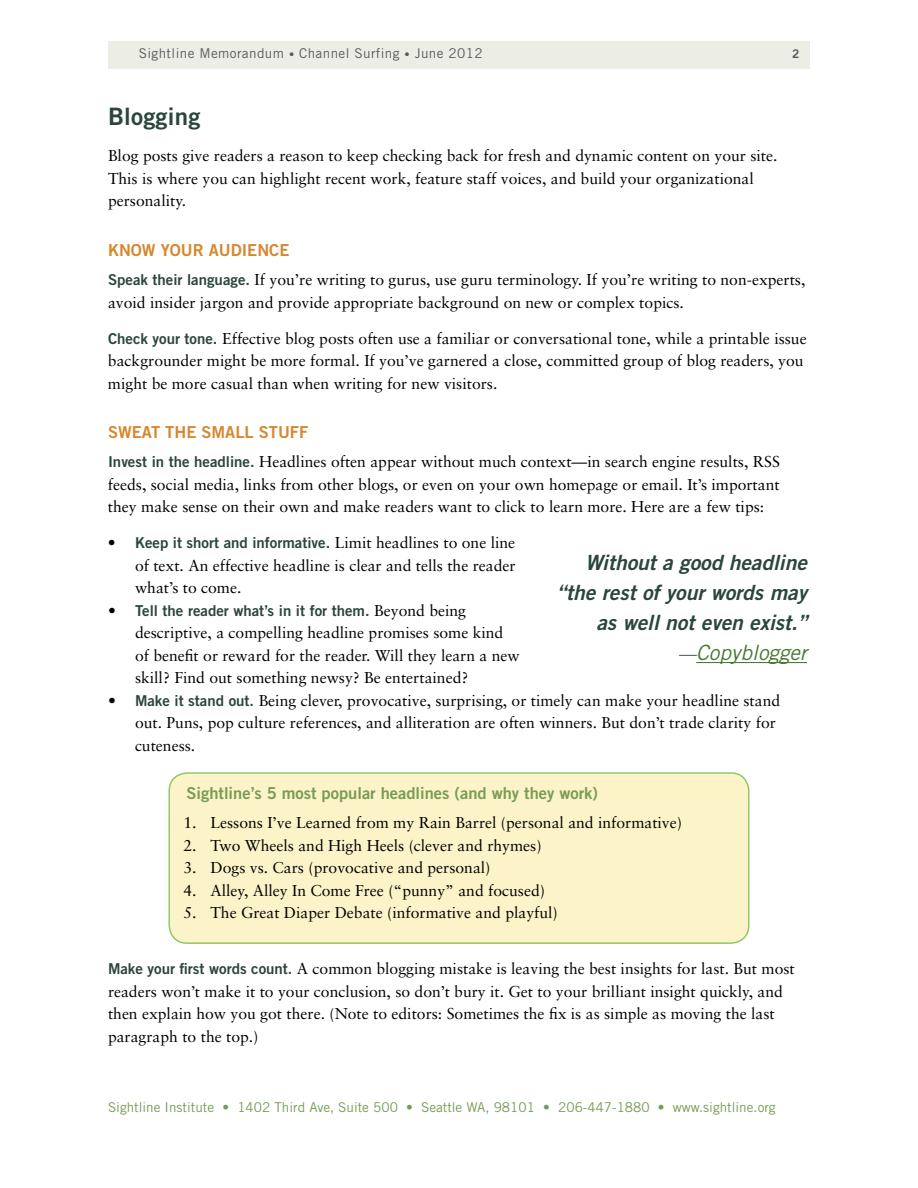
<style>
.page{position:relative;width:918px;height:1188px;background:#fff}
.page>*{position:absolute;margin:0;border:0;box-sizing:border-box;transform-origin:0 0}
.t1{font:24px "Trade Gothic LT Std Bd 2";letter-spacing:.01em;color:#2b463c}
.t2{font:21px/30px "Trade Gothic LT Std Bd 2 Obl";color:#2b463c;text-align:right}
.t3{font:italic 21px "Trade Gothic LT Std";color:#46782f}
.t4{font:16.5px "Trade Gothic LT Std Bd 2";color:#779c56}
.t5{font:16.5px "Trade Gothic LT Std Bd 2";color:#d58830}
.t6{font:15.75px/22.5px "Sabon";color:#000}
.t7{font:15px "Trade Gothic LT Std Bd 2";color:#2b463c}
.t8{font:13.5px "Trade Gothic LT Std";color:#779c56}
.t9{font:13.5px "Trade Gothic LT Std";letter-spacing:.03em;color:#58595b}
.t10{font:12px "Trade Gothic LT Std Bd 2";color:#58595b}
.s1{font-size:10.5px}
.s2{font-family:"Trade Gothic LT Std Bd 2";font-size:15px;color:#2b463c}
.s3{font-family:"Sabon";font-size:15.75px;color:#000}
.s4{font-size:18px;color:#2b463c}
</style>
<div class="page">
<div style="left:108px;top:41px;width:702px;height:28px;background:#eceee6"></div>
<div style="left:169px;top:773px;width:580px;height:170px;background:#fcf3c8;border-radius:18px"></div>
<div style="left:168px;top:772px;width:582px;height:172px;border:2px solid #8ec969;border-radius:18px"></div>
<hr style="left:696px;top:662px;width:111px;height:1px;background:#46782f">
<p class="t9" style="left:139px;top:45px;width:346px">Sightline Memorandum <span class="s1">•</span> Channel Surfing <span class="s1">•</span> June 2012</p>
<p class="t10" style="left:792px;top:46px;width:9px">2</p>
<h1 class="t1" style="left:108px;top:102px;width:94px">Blogging</h1>
<p class="t6" style="left:108px;top:144px;width:671px">Blog posts give readers a reason to keep checking back for fresh and dynamic content on your site.<br>This is where you can highlight recent work, feature staff voices, and build your organizational personality.</p>
<p class="t5" style="left:108px;top:240px;width:183px">KNOW YOUR AUDIENCE</p>
<p class="t6" style="left:108px;top:268px;width:699px"><span class="s2">Speak their language.</span> If you’re writing to gurus, use guru terminology. If you’re writing to non-experts, avoid insider jargon and provide appropriate background on new or complex topics.</p>
<p class="t6" style="left:108px;top:327px;width:700px"><span class="s2">Check your tone.</span> Effective blog posts often use a familiar or conversational tone, while a printable issue backgrounder might be more formal. If you’ve garnered a close, committed group of blog readers, you might be more casual than when writing for new visitors.</p>
<p class="t5" style="left:108px;top:422px;width:202px">SWEAT THE SMALL STUFF</p>
<p class="t6" style="left:108px;top:450px;width:673px;text-align:justify"><span class="s2">Invest in the headline.</span> Headlines often appear without much context—in search engine results, RSS feeds, social media, links from other blogs, or even on your own homepage or email. It’s important they make sense on their own and make readers want to click to learn more. Here are a few tips:</p>
<p class="t7" style="left:108px;top:534px;width:409px"><span class="s3">•</span> Keep it short and informative. <span class="s3">Limit headlines to one line</span></p>
<p class="t6" style="left:135px;top:554px;width:382px">of text. An effective headline is clear and tells the reader what’s to come.</p>
<p class="t7" style="left:108px;top:601px;width:360px"><span class="s3">•</span> Tell the reader what’s in it for them. <span class="s3">Beyond being</span></p>
<p class="t6" style="left:135px;top:621px;width:386px">descriptive, a compelling headline promises some kind of benefit or reward for the reader. Will they learn a new skill? Find out something newsy? Be entertained?</p>
<p class="t6" style="left:135px;top:689px;width:647px;text-indent:-27px">• <span class="s2">Make it stand out.</span> Being clever, provocative, surprising, or timely can make your headline stand out. Puns, pop culture references, and alliteration are often winners. But don’t trade clarity for cuteness.</p>
<h2 class="t2" style="left:557px;top:548px;width:252px">Without a good headline “the rest of your words may as well not even exist.”</h2>
<h2 class="t3" style="left:678px;top:640px;width:130px"><span class="s4">—</span>Copyblogger</h2>
<p class="t4" style="left:186px;top:783px;width:413px">Sightline’s 5 most popular headlines (and why they work)</p>
<p class="t6" style="left:183px;top:812px;width:500px">1. Lessons I’ve Learned from my Rain Barrel (personal and informative)</p>
<p class="t6" style="left:183px;top:834px;width:360px">2. Two Wheels and High Heels (clever and rhymes)</p>
<p class="t6" style="left:183px;top:857px;width:309px">3. Dogs vs. Cars (provocative and personal)</p>
<p class="t6" style="left:183px;top:879px;width:363px">4. Alley, Alley In Come Free (“punny” and focused)</p>
<p class="t6" style="left:183px;top:902px;width:376px">5. The Great Diaper Debate (informative and playful)</p>
<p class="t6" style="left:108px;top:957px;width:688px"><span class="s2">Make your first words count.</span> A common blogging mistake is leaving the best insights for last. But most readers won’t make it to your conclusion, so don’t bury it. Get to your brilliant insight quickly, and then explain how you got there. (Note to editors: Sometimes the fix is as simple as moving the last paragraph to the top.)</p>
<p class="t8" style="left:108px;top:1099px;width:669px">Sightline Institute • 1402 Third Ave, Suite 500 • Seattle WA, 98101 • 206-447-1880 • www.sightline.org</p>
</div>
